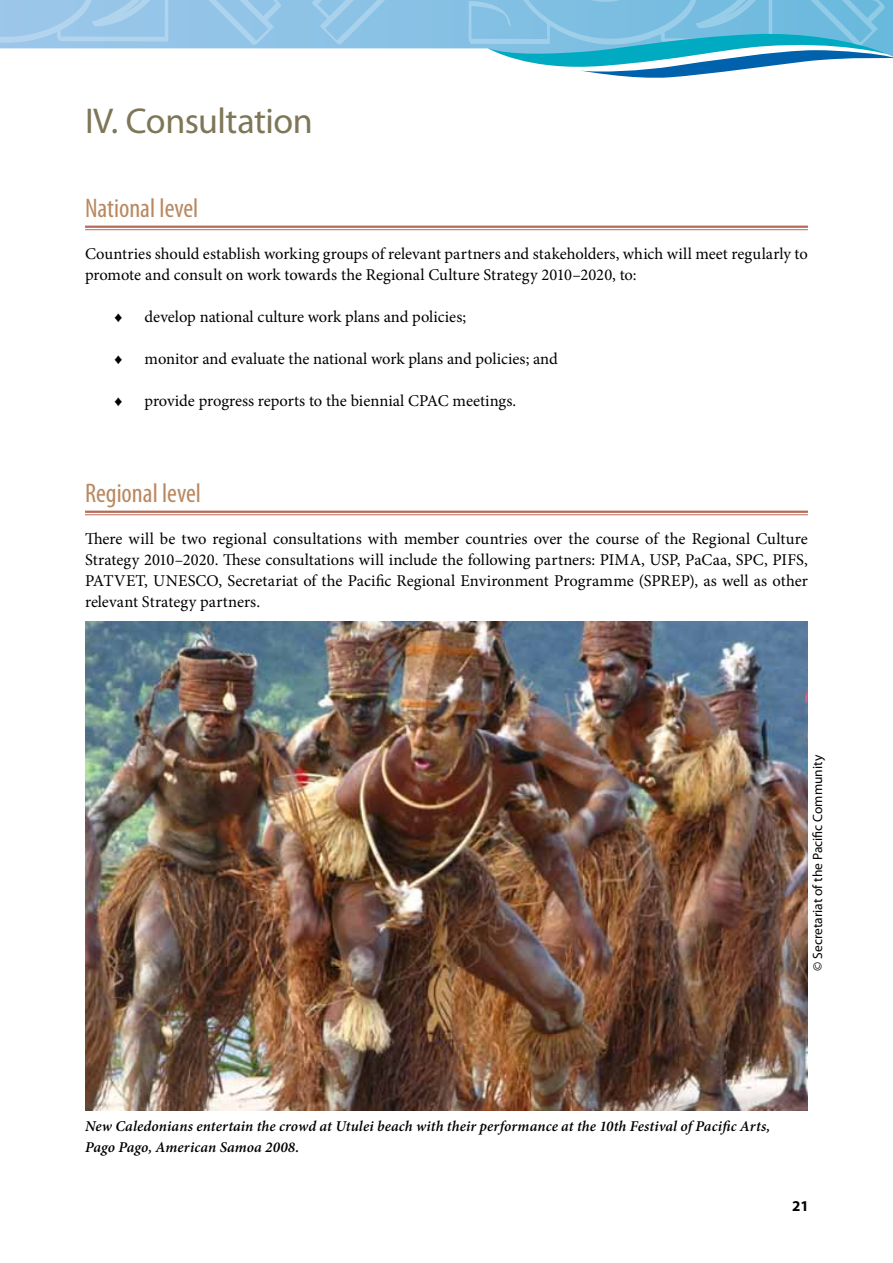
<style>
.page{position:relative;width:893px;height:1263px;background:#fff}
.page>*{position:absolute;margin:0;border:0;box-sizing:border-box;transform-origin:0 0}
.t1{font:36px "Myriad Pro";letter-spacing:-.015em;color:#7d7657}
.t2{font:condensed 27px "Myriad Pro";color:#b98860}
.t3{font:16.5px/21px "Minion Pro";color:#000}
.t4{font:italic 600 15px/21px "Minion Pro";letter-spacing:.01em;color:#000}
.t5{font:700 15px "Myriad Pro";color:#000}
.t6{font:13.5px "Myriad Pro";color:#000}
.t7{font:12px "Letter Gothic Std";color:#000}
</style>
<div class="page">
<svg style="left:0;top:0;width:467px;height:49px;background:#92c5e6"></svg>
<svg style="left:0;top:0;width:282px;height:46px;background:#9ac7e9"></svg>
<svg style="left:312px;top:0;width:118px;height:45px;background:#8dc3e5"></svg>
<svg style="left:467px;top:0;width:426px;height:78px"></svg>
<img style="left:85px;top:621px;width:723px;height:489px">
<hr style="left:85px;top:226px;width:723px;height:2px;background:#b96958">
<hr style="left:85px;top:229px;width:723px;height:1px;background:#b96958">
<hr style="left:85px;top:511px;width:723px;height:2px;background:#b96958">
<hr style="left:85px;top:514px;width:723px;height:1px;background:#b96958">
<h1 class="t1" style="left:85px;top:99px;width:229px">IV. Consultation</h1>
<h2 class="t2" style="left:85px;top:192px;width:115px">National level</h2>
<p class="t3" style="left:85px;top:243px;width:724px">Countries should establish working groups of relevant partners and stakeholders, which will meet regularly to promote and consult on work towards the Regional Culture Strategy 2010–2020, to:</p>
<p class="t7" style="left:115px;top:311px;width:9px">♦</p>
<p class="t3" style="left:145px;top:306px;width:323px">develop national culture work plans and policies;</p>
<p class="t7" style="left:115px;top:353px;width:9px">♦</p>
<p class="t3" style="left:145px;top:348px;width:415px">monitor and evaluate the national work plans and policies; and</p>
<p class="t7" style="left:115px;top:395px;width:9px">♦</p>
<p class="t3" style="left:145px;top:390px;width:373px">provide progress reports to the biennial CPAC meetings.</p>
<h2 class="t2" style="left:85px;top:477px;width:118px">Regional level</h2>
<p class="t3" style="left:85px;top:528px;width:724px;text-align:justify">There will be two regional consultations with member countries over the course of the Regional Culture Strategy 2010–2020. These consultations will include the following partners: PIMA, USP, PaCaa, SPC, PIFS, PATVET, UNESCO, Secretariat of the Pacific Regional Environment Programme (SPREP), as well as other relevant Strategy partners.</p>
<p class="t6" style="left:809px;top:971px;width:217px;rotate:-90deg">© Secretariat of the Pacific Community</p>
<p class="t4" style="left:85px;top:1116px;width:687px">New Caledonians entertain the crowd at Utulei beach with their performance at the 10th Festival of Pacific Arts,<br>Pago Pago, American Samoa 2008.</p>
<p class="t5" style="left:792px;top:1196px;width:18px">21</p>
</div>
